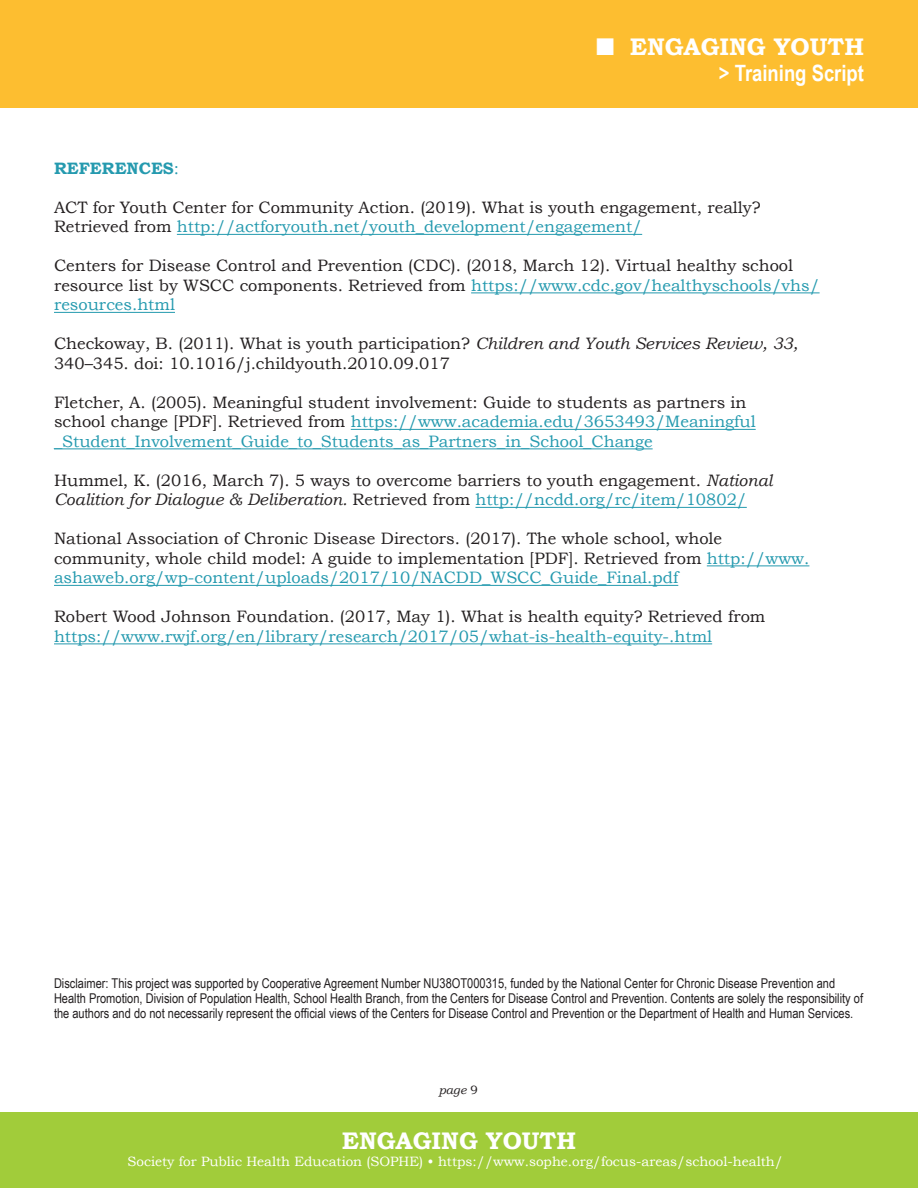
<style>
.page{position:relative;width:918px;height:1188px;background:#fff}
.page>*{position:absolute;margin:0;border:0;box-sizing:border-box;transform-origin:0 0}
.t1{font:700 24px "Bookman Old Style";color:#fff}
.t2{font:700 22.5px "Arial Narrow";color:#fff}
.SOPHE_Normal_Para{font:16.5px/19.5px "Bookman Old Style";color:#231f20}
.SOPHE_Normal_Para-2{font:16.5px/19.5px "Bookman Old Style";color:#259aaf}
.SOPHE_Normal_Para-3{font:italic 16.5px "Bookman Old Style";color:#231f20}
.SOPHE_Normal_Para-4{font:700 16.5px "Bookman Old Style";color:#259aaf}
.Disclaimer{font:13.5px/15px "Arial Narrow";color:#231f20}
.t3{font:13.5px "Bookman Old Style";color:#fff}
.t4{font:italic 12px "Bookman Old Style";color:#231f20}
.s1{font-weight:400}
.s2{color:#231f20}
.s3{color:#259aaf}
.s4{font-style:italic}
.s5{font-style:normal}
.s6{font-style:normal;color:#259aaf}
</style>
<div class="page">
<div style="left:0;top:1112px;width:918px;height:76px;background:#a1cc3a"></div>
<div style="left:0;top:0;width:918px;height:108px;background:#fdbe30"></div>
<hr style="left:177px;top:234px;width:465px;height:1px;background:#259aaf">
<hr style="left:471px;top:292px;width:349px;height:1px;background:#259aaf">
<hr style="left:54px;top:312px;width:121px;height:1px;background:#259aaf">
<hr style="left:351px;top:429px;width:405px;height:1px;background:#259aaf">
<hr style="left:54px;top:448px;width:599px;height:1px;background:#259aaf">
<hr style="left:475px;top:507px;width:272px;height:1px;background:#259aaf">
<hr style="left:707px;top:565px;width:102px;height:1px;background:#259aaf">
<hr style="left:54px;top:585px;width:624px;height:1px;background:#259aaf">
<hr style="left:54px;top:643px;width:658px;height:1px;background:#259aaf">
<h1 class="t1" style="left:596px;top:33px;width:269px">■ ENGAGING YOUTH</h1>
<h2 class="t2" style="left:719px;top:56px;width:147px">&gt; Training Script</h2>
<p class="SOPHE_Normal_Para-4" style="left:54px;top:158px;width:127px">REFERENCES<span class="s1">:</span></p>
<p class="SOPHE_Normal_Para" style="left:54px;top:197px;width:708px">ACT for Youth Center for Community Action. (2019). What is youth engagement, really?</p>
<p class="SOPHE_Normal_Para-2" style="left:54px;top:217px;width:590px"><span class="s2">Retrieved from</span> http://actforyouth.net/youth_development/engagement/</p>
<p class="SOPHE_Normal_Para" style="left:54px;top:256px;width:767px">Centers for Disease Control and Prevention (CDC). (2018, March 12). Virtual healthy school resource list by WSCC components. Retrieved from <span class="s3">https://www.cdc.gov/healthyschools/vhs/ resources.html</span></p>
<p class="SOPHE_Normal_Para" style="left:54px;top:334px;width:746px">Checkoway, B. (2011). What is youth participation? <span class="s4">Children and Youth Services Review, 33,</span></p>
<p class="SOPHE_Normal_Para" style="left:54px;top:353px;width:398px">340–345. doi: 10.1016/j.childyouth.2010.09.017</p>
<p class="SOPHE_Normal_Para" style="left:54px;top:392px;width:694px">Fletcher, A. (2005). Meaningful student involvement: Guide to students as partners in</p>
<p class="SOPHE_Normal_Para-2" style="left:54px;top:412px;width:703px"><span class="s2">school change [PDF]. Retrieved from</span> https://www.academia.edu/3653493/Meaningful _Student_Involvement_Guide_to_Students_as_Partners_in_School_Change</p>
<p class="SOPHE_Normal_Para" style="left:54px;top:470px;width:720px">Hummel, K. (2016, March 7). 5 ways to overcome barriers to youth engagement. <span class="s4">National</span></p>
<p class="SOPHE_Normal_Para-3" style="left:54px;top:490px;width:694px">Coalition for Dialogue &amp; Deliberation. <span class="s5">Retrieved from</span> <span class="s6">http://ncdd.org/rc/item/10802/</span></p>
<p class="SOPHE_Normal_Para" style="left:54px;top:529px;width:670px">National Association of Chronic Disease Directors. (2017). The whole school, whole</p>
<p class="SOPHE_Normal_Para-2" style="left:54px;top:548px;width:757px"><span class="s2">community, whole child model: A guide to implementation [PDF]. Retrieved from</span> http://www. ashaweb.org/wp-content/uploads/2017/10/NACDD_WSCC_Guide_Final.pdf</p>
<p class="SOPHE_Normal_Para" style="left:54px;top:607px;width:713px">Robert Wood Johnson Foundation. (2017, May 1). What is health equity? Retrieved from</p>
<p class="SOPHE_Normal_Para-2" style="left:54px;top:626px;width:660px">https://www.rwjf.org/en/library/research/2017/05/what-is-health-equity-.html</p>
<p class="Disclaimer" style="left:54px;top:976px;width:811px">Disclaimer: This project was supported by Cooperative Agreement Number NU38OT000315, funded by the National Center for Chronic Disease Prevention and<br>Health Promotion, Division of Population Health, School Health Branch, from the Centers for Disease Control and Prevention. Contents are solely the responsibility of the authors and do not necessarily represent the official views of the Centers for Disease Control and Prevention or the Department of Health and Human Services.</p>
<p class="t4" style="left:439px;top:1083px;width:41px">page <span class="s5">9</span></p>
<h1 class="t1" style="left:342px;top:1126px;width:236px">ENGAGING YOUTH</h1>
<p class="t3" style="left:128px;top:1153px;width:657px">Society for Public Health Education (SOPHE) • https://www.sophe.org/focus-areas/school-health/</p>
</div>
